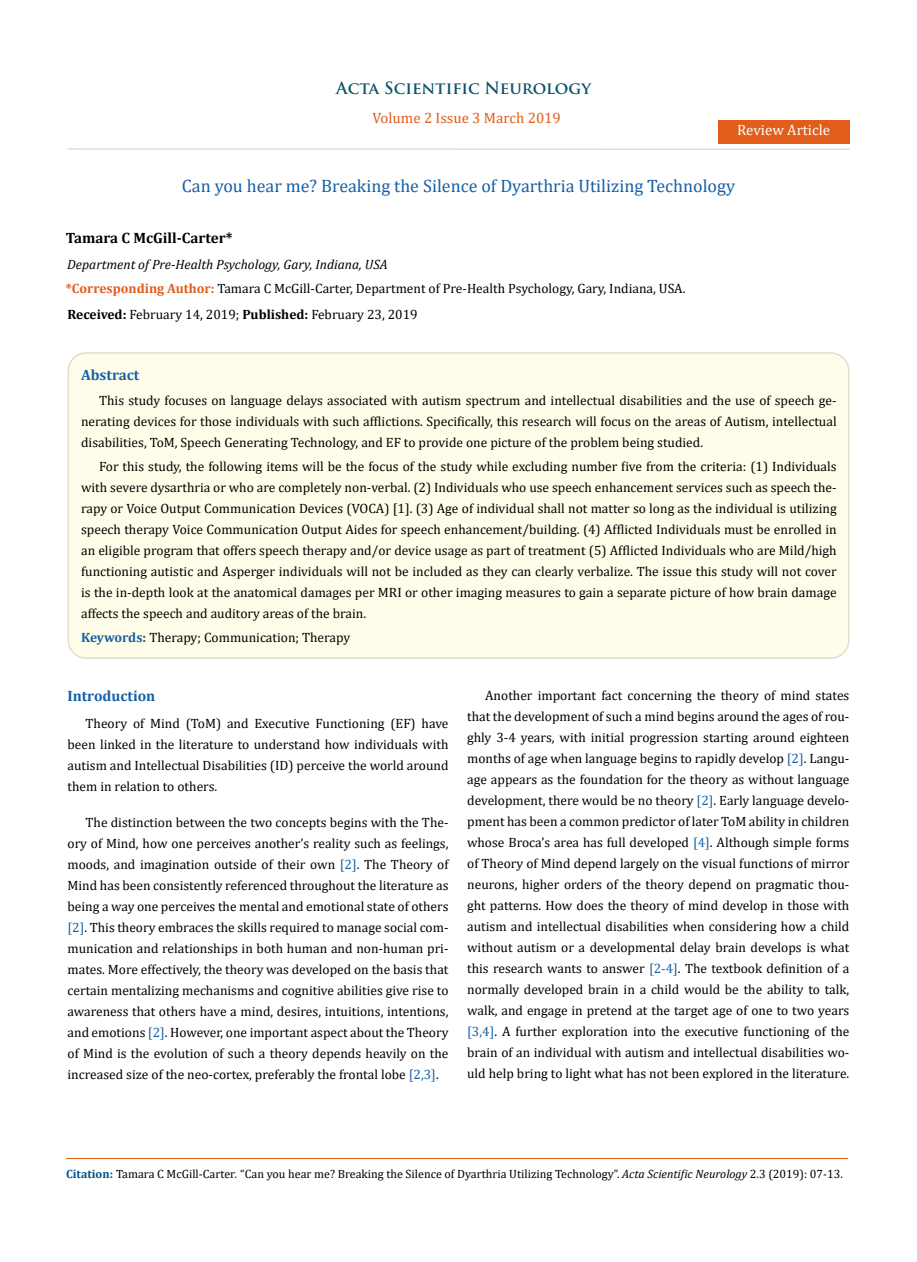
<style>
.page{position:relative;width:917px;height:1262px;background:#fff}
.page>*{position:absolute;margin:0;border:0;box-sizing:border-box;transform-origin:0 0}
.t1{font:18px "Cambria";color:#1560a6}
.t2{font:700 16.5px "Trajan Pro";letter-spacing:-.005em;color:#0e546a}
.t3{font:15px "Cambria";color:#e05d1a}
.t4{font:700 15px "Cambria";color:#000}
.t5{font:700 15px "Cambria";color:#1560a6}
.t6{font:15px "Cambria";color:#fff}
.t7{font:13.5px/21px "Cambria";color:#000;text-align:justify}
.t8{font:12px "Cambria";color:#000}
.s1{font-style:italic}
.s2{font-weight:700;color:#e05d1a}
.s3{font-weight:700}
.s4{font-weight:700;color:#1560a6}
.s5{font-weight:700;color:#0e546a}
.s6{color:#1560a6}
.s7{font-weight:700;color:#035089}
</style>
<div class="page">
<div style="left:717px;top:120px;width:132px;height:23px;background:#e05d1a"></div>
<div style="left:68px;top:353px;width:780px;height:305px;background:#fffde9;border-radius:18px"></div>
<div style="left:68px;top:352px;width:781px;height:307px;border:2px solid #e0dfcd;border-radius:18px"></div>
<hr style="left:66px;top:1158px;width:781px;height:1px;background:#e05d1a">
<hr style="left:67px;top:148px;width:782px;height:2px;background:#e0dfcd">
<p class="t2" style="left:336px;top:77px;width:256px">Acta Scientific Neurology</p>
<p class="t3" style="left:372px;top:109px;width:190px">Volume 2 Issue 3 March 2019</p>
<p class="t6" style="left:737px;top:121px;width:94px">Review Article</p>
<h1 class="t1" style="left:182px;top:175px;width:555px">Can you hear me? Breaking the Silence of Dyarthria Utilizing Technology</h1>
<p class="t4" style="left:66px;top:227px;width:168px">Tamara C McGill-Carter*</p>
<p class="t7" style="left:66px;top:252px;width:621px;line-height:24.3px"><span class="s1">Department of Pre-Health Psychology, Gary, Indiana, USA<br></span><span class="s2">*Corresponding Author:</span> Tamara C McGill-Carter, Department of Pre-Health Psychology, Gary, Indiana, USA.</p>
<p class="t7" style="left:68px;top:304px;width:351px"><span class="s3">Received:</span> February 14, 2019; <span class="s3">Published:</span> February 23, 2019</p>
<p class="t5" style="left:81px;top:364px;width:60px">Abstract</p>
<p class="t7" style="left:81px;top:390px;width:757px;text-indent:18px">This study focuses on language delays associated with autism spectrum and intellectual disabilities and the use of speech ge&shy;nerating devices for those individuals with such afflictions. Specifically, this research will focus on the areas of Autism, intellectual disabilities, ToM, Speech Generating Technology, and EF to provide one picture of the problem being studied.</p>
<p class="t7" style="left:81px;top:456px;width:757px;text-indent:18px">For this study, the following items will be the focus of the study while excluding number five from the criteria: (1) Individuals with severe dysarthria or who are completely non-verbal. (2) Individuals who use speech enhancement services such as speech the&shy;rapy or Voice Output Communication Devices (VOCA) [1]. (3) Age of individual shall not matter so long as the individual is utilizing speech therapy Voice Communication Output Aides for speech enhancement/building. (4) Afflicted Individuals must be enrolled in an eligible program that offers speech therapy and/or device usage as part of treatment (5) Afflicted Individuals who are Mild/high functioning autistic and Asperger individuals will not be included as they can clearly verbalize. The issue this study will not cover is the in-depth look at the anatomical damages per MRI or other imaging measures to gain a separate picture of how brain damage affects the speech and auditory areas of the brain.</p>
<p class="t7" style="left:81px;top:626px;width:271px"><span class="s4">Keywords</span><span class="s5">:</span> Therapy; Communication; Therapy</p>
<p class="t5" style="left:68px;top:685px;width:89px">Introduction</p>
<p class="t7" style="left:467px;top:685px;width:384px;text-indent:18px">Another important fact concerning the theory of mind states that the development of such a mind begins around the ages of rou&shy;ghly 3-4 years, with initial progression starting around eighteen months of age when language begins to rapidly develop <span class="s6">[2]</span>. Langu&shy;age appears as the foundation for the theory as without language development, there would be no theory <span class="s6">[2]</span>. Early language develo&shy;pment has been a common predictor of later ToM ability in children whose Broca’s area has full developed <span class="s6">[4]</span>. Although simple forms of Theory of Mind depend largely on the visual functions of mirror neurons, higher orders of the theory depend on pragmatic thou&shy;ght patterns. How does the theory of mind develop in those with autism and intellectual disabilities when considering how a child without autism or a developmental delay brain develops is what this research wants to answer <span class="s6">[2-4]</span>. The textbook definition of a normally developed brain in a child would be the ability to talk, walk, and engage in pretend at the target age of one to two years <span class="s6">[3,4]</span>. A further exploration into the executive functioning of the brain of an individual with autism and intellectual disabilities wo&shy;uld help bring to light what has not been explored in the literature.</p>
<p class="t7" style="left:68px;top:713px;width:382px;text-indent:18px">Theory of Mind (ToM) and Executive Functioning (EF) have been linked in the literature to understand how individuals with autism and Intellectual Disabilities (ID) perceive the world around them in relation to others.</p>
<p class="t7" style="left:68px;top:812px;width:382px;text-indent:18px">The distinction between the two concepts begins with the The&shy;ory of Mind, how one perceives another’s reality such as feelings, moods, and imagination outside of their own <span class="s6">[2]</span>. The Theory of Mind has been consistently referenced throughout the literature as being a way one perceives the mental and emotional state of others <span class="s6">[2]</span>. This theory embraces the skills required to manage social com&shy;munication and relationships in both human and non-human pri&shy;mates. More effectively, the theory was developed on the basis that certain mentalizing mechanisms and cognitive abilities give rise to awareness that others have a mind, desires, intuitions, intentions, and emotions <span class="s6">[2]</span>. However, one important aspect about the Theory of Mind is the evolution of such a theory depends heavily on the increased size of the neo-cortex, preferably the frontal lobe <span class="s6">[2,3]</span>.</p>
<p class="t8" style="left:66px;top:1166px;width:778px"><span class="s7">Citation:</span> Tamara C McGill-Carter<span class="s1">.</span> “Can you hear me? Breaking the Silence of Dyarthria Utilizing Technology”. <span class="s1">Acta Scientific Neurology</span> 2.3 (2019): 07-13.</p>
</div>
